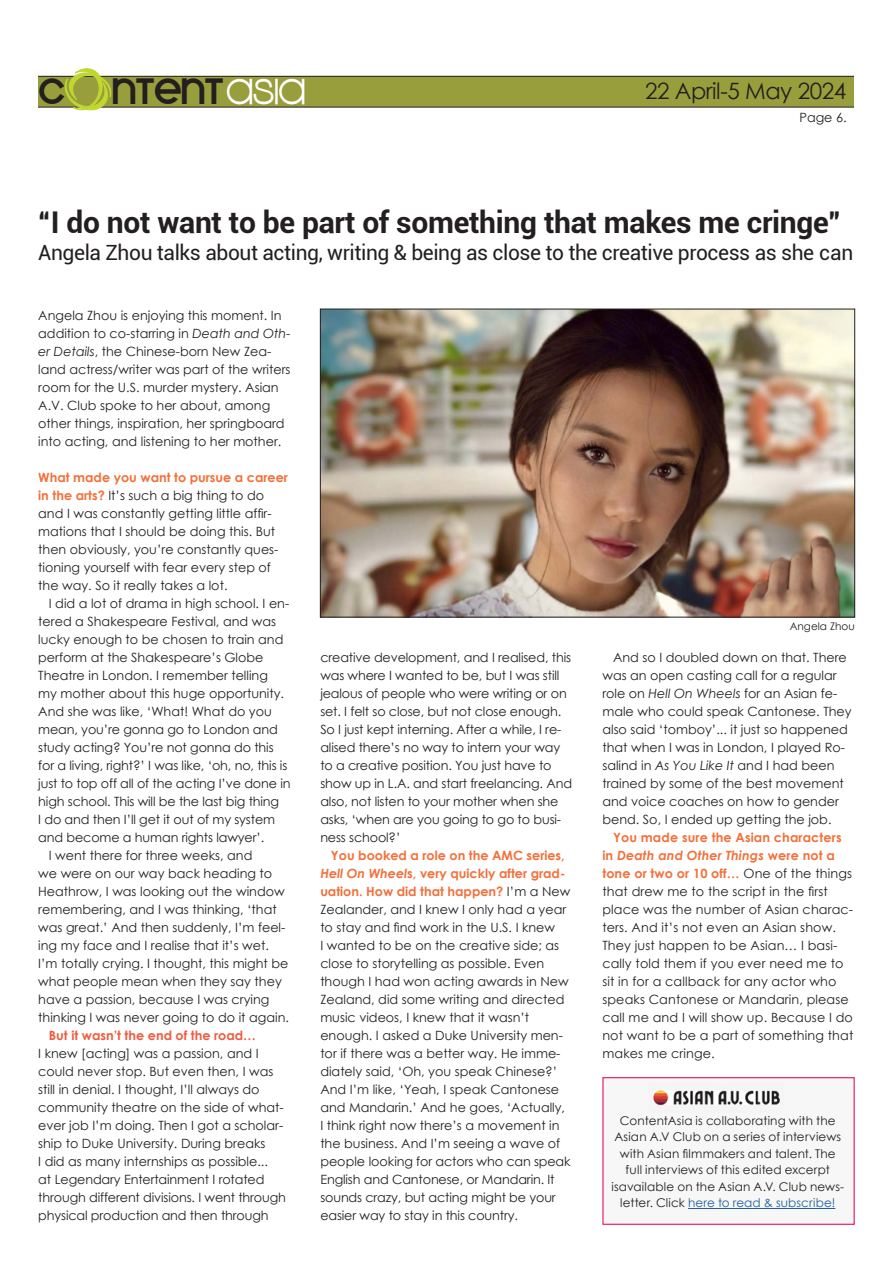
<style>
.page{position:relative;width:893px;height:1263px;background:#fff}
.page>*{position:absolute;margin:0;border:0;box-sizing:border-box;transform-origin:0 0}
.t1{font:41.1px "Kravitz Extra Thermal";letter-spacing:-.02em;color:#231f20}
.t2{font:700 30px "Roboto";letter-spacing:-.01em;color:#231f20}
.t3{font:22.5px "Century Gothic";letter-spacing:-.02em;color:#231f20}
.t4{font:21px "Roboto";letter-spacing:-.02em;color:#231f20}
.t5{font:12.75px/18px "Century Gothic";color:#231f20}
.t6{font:700 12.75px "Century Gothic";color:#f15b40}
.t7{font:12px/16.5px "Century Gothic";letter-spacing:.01em;color:#231f20;text-align:center}
.t8{font:10.5px "Century Gothic";color:#231f20}
.s1{font-family:"Kravitz Thermal";font-size:44.25px;color:#fff}
.s2{font-style:italic}
.s3{font-weight:700;color:#f3703a}
.s4{font-weight:700;font-style:italic;color:#f3703a}
.s5{color:#215e9e}
</style>
<div class="page">
<div style="left:32px;top:76px;width:831px;height:31px;background:#989e3c"></div>
<div style="left:31px;top:76px;width:832px;height:31px;border:1px solid #231f20"></div>
<div style="left:854px;top:70px;width:14px;height:41px;background:#fff"></div>
<div style="left:24px;top:70px;width:14px;height:41px;background:#fff"></div>
<svg style="left:62px;top:68px;width:50px;height:43px"></svg>
<div style="left:602px;top:1077px;width:253px;height:148px;background:#f7f7f7;border:1px solid #e71452"></div>
<img style="left:653px;top:1090px;width:127px;height:16px">
<hr style="left:688px;top:1208px;width:147px;height:1px;background:#215e9e">
<img style="left:322px;top:311px;width:531px;height:304px">
<div style="left:320px;top:309px;width:535px;height:308px;border:1px solid #231f20"></div>
<h1 class="t1" style="left:38px;top:65px;width:268px">C NTENT<span class="s1">ASIA</span></h1>
<h3 class="t3" style="left:645px;top:77px;width:203px">22 April-5 May 2024</h3>
<p class="t5" style="left:799px;top:108px;width:49px">Page 6.</p>
<h2 class="t2" style="left:38px;top:201px;width:804px">“I do not want to be part of something that makes me cringe”</h2>
<h3 class="t4" style="left:38px;top:238px;width:817px">Angela Zhou talks about acting, writing &amp; being as close to the creative process as she can</h3>
<p class="t5" style="left:38px;top:306px;width:254px">Angela Zhou is enjoying this moment. In addition to co-starring in <span class="s2">Death and Oth&shy;er Details</span>, the Chinese-born New Zea&shy;land actress/writer was part of the writers room for the U.S. murder mystery. Asian A.V. Club spoke to her about, among other things, inspiration, her springboard into acting, and listening to her mother.</p>
<p class="t5" style="left:38px;top:468px;width:251px"><span class="s3">What made you want to pursue a career in the arts?</span> It’s such a big thing to do and I was constantly getting little affir&shy;mations that I should be doing this. But then obviously, you’re constantly ques&shy;tioning yourself with fear every step of the way. So it really takes a lot.</p>
<p class="t5" style="left:49px;top:594px;width:242px">I did a lot of drama in high school. I en-</p>
<p class="t5" style="left:38px;top:612px;width:239px">tered a Shakespeare Festival, and was</p>
<p class="t5" style="left:38px;top:630px;width:247px">lucky enough to be chosen to train and</p>
<p class="t5" style="left:38px;top:648px;width:227px">perform at the Shakespeare’s Globe</p>
<p class="t5" style="left:38px;top:666px;width:231px">Theatre in London. I remember telling</p>
<p class="t5" style="left:38px;top:684px;width:247px">my mother about this huge opportunity.</p>
<p class="t5" style="left:38px;top:702px;width:235px">And she was like, ‘What! What do you</p>
<p class="t5" style="left:38px;top:720px;width:241px">mean, you’re gonna go to London and</p>
<p class="t5" style="left:38px;top:738px;width:237px">study acting? You’re not gonna do this</p>
<p class="t5" style="left:38px;top:756px;width:250px">for a living, right?’ I was like, ‘oh, no, this is</p>
<p class="t5" style="left:38px;top:774px;width:254px">just to top off all of the acting I’ve done in</p>
<p class="t5" style="left:38px;top:792px;width:242px">high school. This will be the last big thing</p>
<p class="t5" style="left:38px;top:810px;width:238px">I do and then I’ll get it out of my system</p>
<p class="t5" style="left:38px;top:828px;width:228px">and become a human rights lawyer’.</p>
<p class="t5" style="left:49px;top:846px;width:205px">I went there for three weeks, and</p>
<p class="t5" style="left:38px;top:864px;width:235px">we were on our way back heading to</p>
<p class="t5" style="left:38px;top:882px;width:248px">Heathrow, I was looking out the window</p>
<p class="t5" style="left:38px;top:900px;width:240px">remembering, and I was thinking, ‘that</p>
<p class="t5" style="left:38px;top:918px;width:249px">was great.’ And then suddenly, I’m feel-</p>
<p class="t5" style="left:38px;top:936px;width:232px">ing my face and I realise that it’s wet.</p>
<p class="t5" style="left:38px;top:954px;width:252px">I’m totally crying. I thought, this might be</p>
<p class="t5" style="left:38px;top:972px;width:245px">what people mean when they say they</p>
<p class="t5" style="left:38px;top:990px;width:233px">have a passion, because I was crying</p>
<p class="t5" style="left:38px;top:1008px;width:252px">thinking I was never going to do it again.</p>
<p class="t6" style="left:49px;top:1028px;width:209px">But it wasn’t the end of the road…</p>
<p class="t5" style="left:38px;top:1044px;width:249px">I knew [acting] was a passion, and I could never stop. But even then, I was still in denial. I thought, I’ll always do community theatre on the side of what&shy;ever job I’m doing. Then I got a scholar&shy;ship to Duke University. During breaks<br>I did as many internships as possible...<br>at Legendary Entertainment I rotated through different divisions. I went through physical production and then through</p>
<p class="t5" style="left:320px;top:648px;width:253px">creative development, and I realised, this was where I wanted to be, but I was still jealous of people who were writing or on set. I felt so close, but not close enough.<br>So I just kept interning. After a while, I re&shy;alised there’s no way to intern your way to a creative position. You just have to show up in L.A. and start freelancing. And also, not listen to your mother when she asks, ‘when are you going to go to busi&shy;ness school?’</p>
<p class="t5" style="left:320px;top:846px;width:252px;text-indent:11px"><span class="s3">You booked a role on the AMC series, </span><span class="s4">Hell On Wheel</span><span class="s3">s, very quickly after grad&shy;uation. How did that happen?</span> I’m a New Zealander, and I knew I only had a year to stay and find work in the U.S. I knew<br>I wanted to be on the creative side; as close to storytelling as possible. Even though I had won acting awards in New Zealand, did some writing and directed music videos, I knew that it wasn’t enough. I asked a Duke University men&shy;tor if there was a better way. He imme&shy;diately said, ‘Oh, you speak Chinese?’ And I’m like, ‘Yeah, I speak Cantonese and Mandarin.’ And he goes, ‘Actually, I think right now there’s a movement in the business. And I’m seeing a wave of people looking for actors who can speak English and Cantonese, or Mandarin. It sounds crazy, but acting might be your easier way to stay in this country.</p>
<p class="t8" style="left:790px;top:619px;width:66px">Angela Zhou</p>
<p class="t5" style="left:602px;top:648px;width:251px;text-indent:11px">And so I doubled down on that. There was an open casting call for a regular role on <span class="s2">Hell On Wheels</span> for an Asian fe&shy;male who could speak Cantonese. They also said ‘tomboy’... it just so happened that when I was in London, I played Ro&shy;salind in <span class="s2">As You Like It</span> and I had been trained by some of the best movement and voice coaches on how to gender bend. So, I ended up getting the job.</p>
<p class="t5" style="left:602px;top:828px;width:252px;text-indent:11px"><span class="s3">You made sure the Asian characters in</span> <span class="s4">Death and Other Things</span> <span class="s3">were not a tone or two or 10 off…</span> One of the things that drew me to the script in the first place was the number of Asian charac&shy;ters. And it’s not even an Asian show.<br>They just happen to be Asian… I basi&shy;cally told them if you ever need me to sit in for a callback for any actor who speaks Cantonese or Mandarin, please call me and I will show up. Because I do not want to be a part of something that makes me cringe.</p>
<p class="t7" style="left:611px;top:1112px;width:234px">ContentAsia is collaborating with the Asian A.V Club on a series of interviews with Asian filmmakers and talent. The full interviews of this edited excerpt isavailable on the Asian A.V. Club news&shy;letter. Click <span class="s5">here to read &amp; subscribe!</span></p>
</div>
